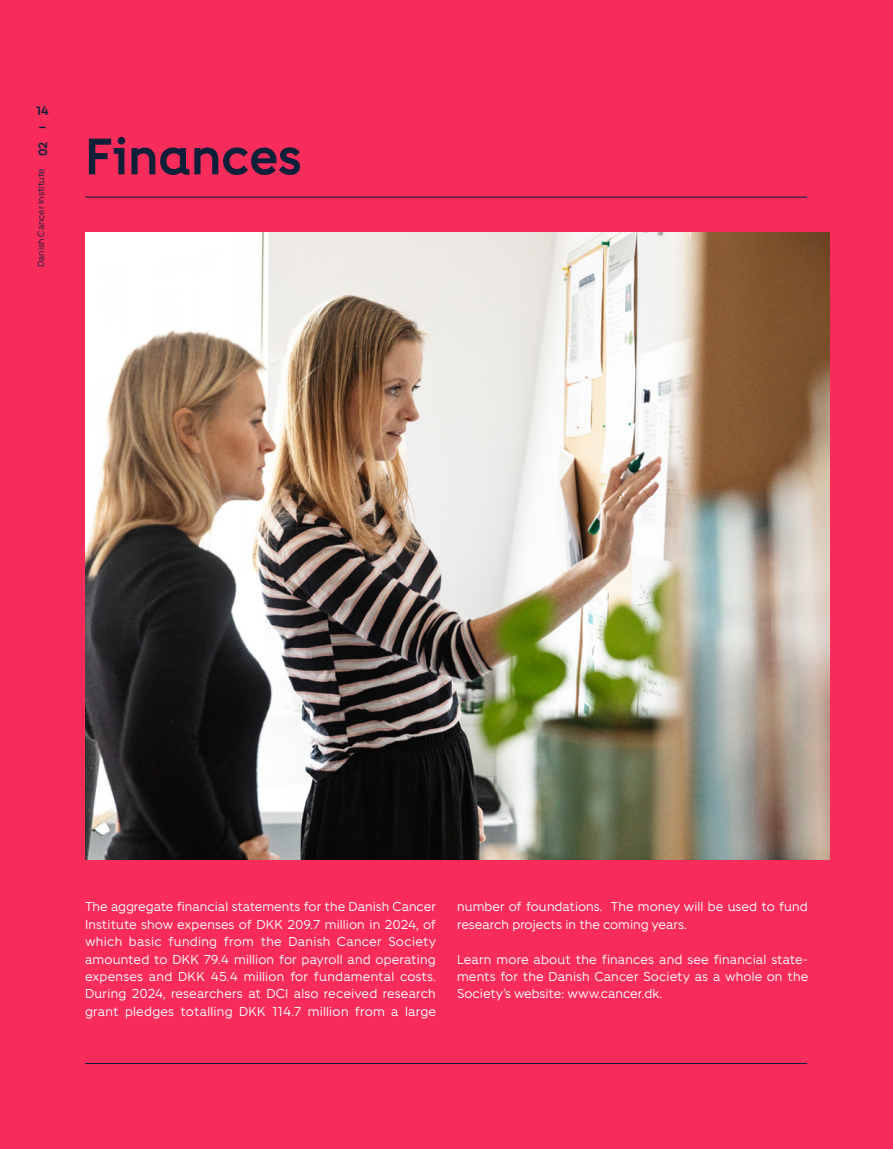
<style>
.page{position:relative;width:893px;height:1149px;background:#fff}
.page>*{position:absolute;margin:0;border:0;box-sizing:border-box;transform-origin:0 0}
.KBF_H1_RUBRIK_23{font:700 51px "Fighter Overskrift";color:#0d1f39}
.KBF_BRØD_Uden_IND{font:12.9px/17.4px "Fighter";color:#fff;text-align:justify}
.t1{font:700 12px/16.2px "Fighter";color:#0d1f39}
.t2{font:9px "Fighter";color:#0d1f39}
.s1{font-weight:700;font-size:12px}
</style>
<div class="page">
<div style="left:0;top:0;width:893px;height:1148px;background:#f72c5b"></div>
<hr style="left:85px;top:1062px;width:722px;height:1px;background:#0d1f39">
<hr style="left:85px;top:197px;width:722px;height:1px;background:#0d1f39">
<img style="left:85px;top:232px;width:744px;height:626px">
<p class="t1" style="left:36px;top:102px;width:14px">14 –</p>
<p class="t2" style="left:35px;top:267px;width:127px;rotate:-90deg">Danish Cancer Institute <span class="s1">02</span></p>
<p class="KBF_H1_RUBRIK_23" style="left:85px;top:125px;width:218px">Finances</p>
<p class="KBF_BRØD_Uden_IND" style="left:85px;top:897px;width:353px">The aggregate financial statements for the Danish Cancer Institute show expenses of DKK 209.7 million in 2024, of which basic funding from the Danish Cancer Society amounted to DKK 79.4 million for payroll and operating expenses and DKK 45.4 million for fundamental costs.<br>During 2024, researchers at DCI also received research grant pledges totalling DKK 114.7 million from a large</p>
<p class="KBF_BRØD_Uden_IND" style="left:457px;top:897px;width:352px">number of foundations. The money will be used to fund research projects in the coming years.</p>
<p class="KBF_BRØD_Uden_IND" style="left:457px;top:949px;width:353px">Learn more about the finances and see financial state&shy;ments for the Danish Cancer Society as a whole on the Society’s website: www.cancer.dk.</p>
</div>
